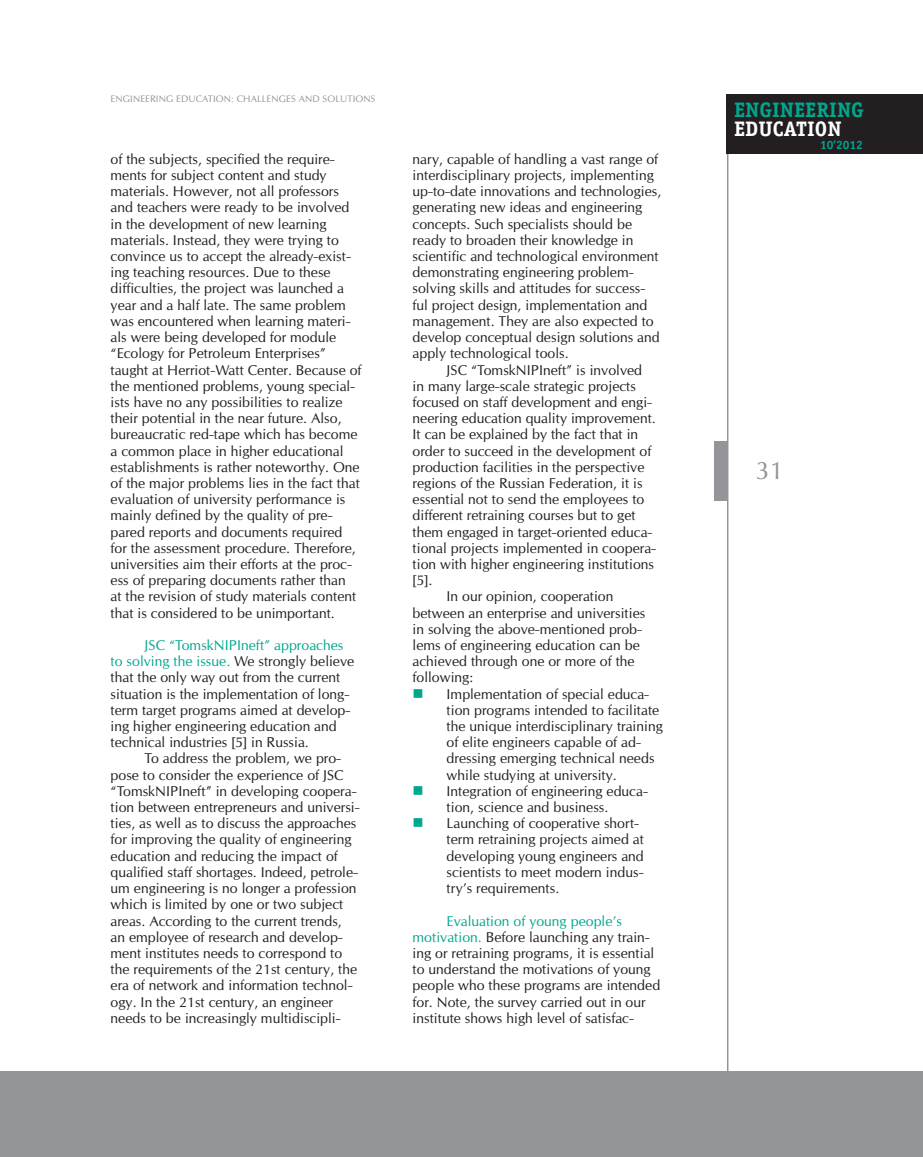
<style>
.page{position:relative;width:923px;height:1157px;background:#fff}
.page>*{position:absolute;margin:0;border:0;box-sizing:border-box;transform-origin:0 0}
.t1{font:24px "Opium New";color:#939598}
.t2{font:700 21px "Officina Serif C";color:#00a78f}
.t3{font:700 21px "Officina Serif C";color:#fff}
.t4{font:15px "Wingdings";color:#00a78f}
.t5{font:13.5px/16.2px "Opium New";color:#231f20}
.t6{font:700 12px "Officina Sans C";color:#00a78f}
.t7{font:9px "Opium New";letter-spacing:.01em;color:#939598}
.s1{color:#00a78f}
</style>
<div class="page">
<div style="left:0;top:1071px;width:26px;height:86px;background:#939598"></div>
<hr style="left:727px;top:95px;width:1px;height:1036px;background:#939598">
<div style="left:727px;top:95px;width:196px;height:59px;background:#231f20"></div>
<div style="left:714px;top:441px;width:13px;height:59px;background:#939598"></div>
<div style="left:26px;top:1071px;width:897px;height:86px;background:#939598"></div>
<p class="t7" style="left:111px;top:93px;width:12px">ENGIN</p>
<p class="t7" style="left:140px;top:93px;width:17px">EERING</p>
<p class="t7" style="left:176px;top:93px;width:12px">EDUCATION</p>
<p class="t7" style="left:231px;top:93px;width:76px">: CHALLENG ES AND</p>
<p class="t7" style="left:322px;top:93px;width:7px">SOLUTIONS</p>
<p class="t5" style="left:111px;top:151px;width:253px">of the subjects, specified the require&shy;ments for subject content and study materials. However, not all professors and teachers were ready to be involved in the development of new learning materials. I nstead, they were trying to convince us to accept the already-exist&shy;ing teaching resources. Due to these difficulties, the project was launched a year and a half late. The same problem was encountered when learning materi&shy;als were being developed for module “Ecology for Petroleum Enterprises” taught at Herriot-Watt Center. Because of the mentioned problems, young special&shy;ists have no any possibilities to realize their potential in the near future. Also, bureaucratic red-tape which has become a common place in higher educational establishments is rather noteworthy. One of the major problems lies in the fact that evaluation of university performance is mainly defined by the quality of pre&shy;pared reports and documents required for the assessment procedure. Therefore, universities aim their efforts at the proc&shy;ess of preparing documents rather than<br>at the revision of study materials content that is considered to be unimportant.</p>
<p class="t5" style="left:111px;top:637px;width:245px;text-indent:34px"><span class="s1">JSC “TomskNI PI neft” approaches to solving the issue.</span> We strongly believe that the only way out from the current situation is the implementation of long&shy;term target programs aimed at develop&shy;ing higher engineering education and technical industries [5] in Russia.</p>
<p class="t5" style="left:111px;top:750px;width:251px;text-indent:34px">To address the problem, we pro&shy;pose to consider the experience of JSC “TomskNI PI neft” in developing coopera&shy;tion between entrepreneurs and universi&shy;ties, as well as to discuss the approaches for improving the quality of engineering education and reducing the impact of qualified staff shortages. I ndeed, petrole&shy;um engineering is no longer a profession which is limited by one or two subject areas. According to the current trends, an employee of research and develop&shy;ment institutes needs to correspond to the requirements of the 21st century, the era of network and information technol&shy;ogy. I n the 21st century, an engineer needs to be increasingly multidiscipli-</p>
<p class="t5" style="left:412px;top:151px;width:250px">nary, capable of handling a vast range of interdisciplinary projects, implementing up-to-date innovations and technologies, generating new ideas and engineering concepts. Such specialists should be ready to broaden their knowledge in scientific and technological environment demonstrating engineering problem&shy;solving skills and attitudes for success&shy;ful project design, implementation and management. They are also expected to develop conceptual design solutions and apply technological tools.</p>
<p class="t5" style="left:446px;top:361px;width:197px">JSC “TomskNI PI neft” is involved</p>
<p class="t5" style="left:412px;top:378px;width:225px">in many large-scale strategic projects</p>
<p class="t5" style="left:412px;top:394px;width:241px">focused on staff development and engi-</p>
<p class="t5" style="left:412px;top:410px;width:245px">neering education quality improvement.</p>
<p class="t5" style="left:412px;top:426px;width:227px">It can be explained by the fact that in</p>
<p class="t5" style="left:412px;top:442px;width:241px">order to succeed in the development of</p>
<p class="t5" style="left:412px;top:459px;width:233px">production facilities in the perspective</p>
<p class="t5" style="left:412px;top:475px;width:231px">regions of the Russian Federation, it is</p>
<p class="t5" style="left:412px;top:491px;width:233px">essential not to send the employees to</p>
<p class="t5" style="left:412px;top:507px;width:225px">different retraining courses but to get</p>
<p class="t5" style="left:412px;top:523px;width:241px">them engaged in target-oriented educa-</p>
<p class="t5" style="left:412px;top:540px;width:245px">tional projects implemented in coopera-</p>
<p class="t5" style="left:412px;top:556px;width:243px">tion with higher engineering institutions</p>
<p class="t5" style="left:412px;top:572px;width:21px">[5].</p>
<p class="t5" style="left:446px;top:588px;width:168px">I n our opinion, cooperation</p>
<p class="t5" style="left:412px;top:604px;width:234px">between an enterprise and universities</p>
<p class="t5" style="left:412px;top:621px;width:231px">in solving the above-mentioned prob-</p>
<p class="t5" style="left:412px;top:637px;width:229px">lems of engineering education can be</p>
<p class="t5" style="left:412px;top:653px;width:224px">achieved through one or more of the</p>
<p class="t5" style="left:412px;top:669px;width:62px">following:</p>
<p class="t5" style="left:446px;top:685px;width:204px">I mplementation of special educa-</p>
<p class="t5" style="left:446px;top:702px;width:214px">tion programs intended to facilitate</p>
<p class="t5" style="left:446px;top:718px;width:218px">the unique interdisciplinary training</p>
<p class="t5" style="left:446px;top:734px;width:196px">of elite engineers capable of ad-</p>
<p class="t5" style="left:446px;top:750px;width:209px">dressing emerging technical needs</p>
<p class="t5" style="left:446px;top:766px;width:172px">while studying at university.</p>
<p class="t5" style="left:446px;top:783px;width:203px">I ntegration of engineering educa-</p>
<p class="t5" style="left:446px;top:799px;width:163px">tion, science and business.</p>
<p class="t5" style="left:446px;top:815px;width:194px">Launching of cooperative short-</p>
<p class="t5" style="left:446px;top:831px;width:199px">term retraining projects aimed at</p>
<p class="t5" style="left:446px;top:847px;width:199px">developing young engineers and</p>
<p class="t5" style="left:446px;top:864px;width:198px">scientists to meet modern indus-</p>
<p class="t5" style="left:446px;top:880px;width:114px">try’s requirements.</p>
<p class="t5" style="left:412px;top:912px;width:249px;text-indent:34px"><span class="s1">Evaluation of young people’s motivation.</span> Before launching any train&shy;ing or retraining programs, it is essential to understand the motivations of young people who these programs are intended for. N ote, the survey carried out in our institute shows high level of satisfac-</p>
<p class="t4" style="left:412px;top:685px;width:13px">■</p>
<h2 class="t2" style="left:734px;top:98px;width:131px">ENGINEERING</h2>
<h2 class="t3" style="left:734px;top:117px;width:109px">EDUCATION</h2>
<p class="t6" style="left:820px;top:138px;width:44px">10’2012</p>
<h1 class="t1" style="left:755px;top:455px;width:30px">31</h1>
</div>
